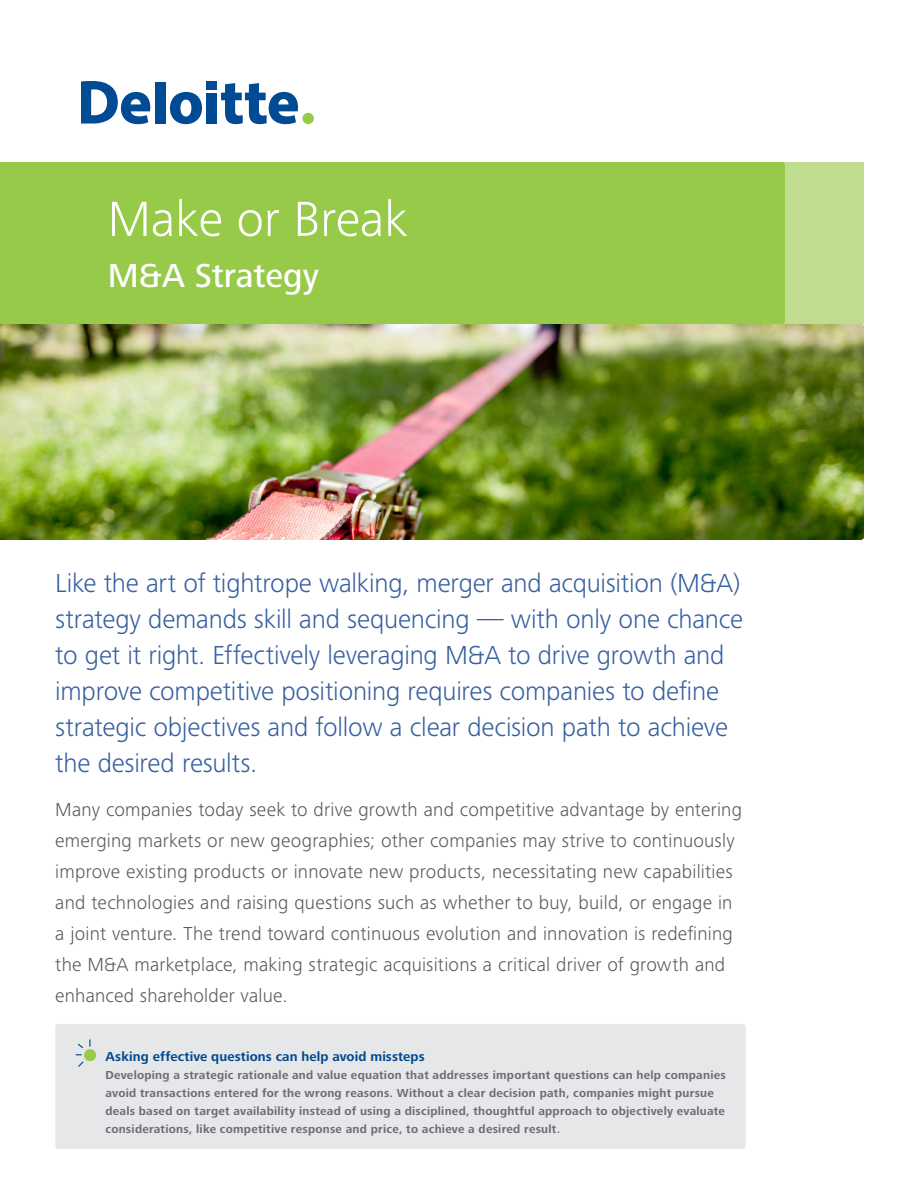
<style>
.page{position:relative;width:918px;height:1188px;background:#fff}
.page>*{position:absolute;margin:0;border:0;box-sizing:border-box;transform-origin:0 0}
.t1{font:300 51px "Frutiger Next Pro";color:#fff}
.subtitle{font:500 34.5px "Frutiger Next Pro";color:#fff}
.intro_paragraph{font:300 27px/36px "Frutiger Next Pro";letter-spacing:-.01em;color:#365fa0}
.body_copy_front_page{font:300 19.5px/30.9px "Frutiger Next Pro";letter-spacing:.01em;color:#57585a}
.subhead{font:700 13.5px "Frutiger Next Pro";letter-spacing:.005em;color:#014990}
.sidebar_body{font:700 12px/18px "Frutiger Next Pro";letter-spacing:.02em;color:#6c6d70}
</style>
<div class="page">
<div style="left:155px;top:82px;width:10px;height:41px;background:#014a94"></div>
<svg style="left:170px;top:92px;width:32px;height:32px"></svg>
<div style="left:207px;top:93px;width:10px;height:30px;background:#014a94"></div>
<div style="left:207px;top:82px;width:10px;height:8px;background:#014a94"></div>
<svg style="left:221px;top:83px;width:77px;height:41px"></svg>
<div style="left:302px;top:113px;width:12px;height:11px;background:#97ca49;border-radius:50%"></div>
<svg style="left:81px;top:81px;width:69px;height:43px"></svg>
<img style="left:0;top:324px;width:864px;height:216px">
<div style="left:0;top:162px;width:785px;height:162px;background:#97ca49"></div>
<div style="left:785px;top:162px;width:79px;height:162px;background:#bfdc90"></div>
<div style="left:55px;top:1024px;width:691px;height:125px;background:#e6e7e9;border-radius:4px"></div>
<div style="left:84px;top:1049px;width:12px;height:12px;background:#97ca49;border-radius:50%"></div>
<svg style="left:76px;top:1039px;width:15px;height:28px"></svg>
<p class="t1" style="left:108px;top:190px;width:302px">Make or Break</p>
<p class="subtitle" style="left:108px;top:256px;width:212px">M&amp;A Strategy</p>
<p class="intro_paragraph" style="left:55px;top:565px;width:689px">Like the art of tightrope walking, merger and acquisition (M&amp;A) strategy demands skill and sequencing — with only one chance to get it right. Effectively leveraging M&amp;A to drive growth and improve competitive positioning requires companies to define strategic objectives and follow a clear decision path to achieve the desired results.</p>
<p class="body_copy_front_page" style="left:55px;top:794px;width:688px">Many companies today seek to drive growth and competitive advantage by entering emerging markets or new geographies; other companies may strive to continuously improve existing products or innovate new products, necessitating new capabilities and technologies and raising questions such as whether to buy, build, or engage in a joint venture. The trend toward continuous evolution and innovation is redefining the M&amp;A marketplace, making strategic acquisitions a critical driver of growth and enhanced shareholder value.</p>
<p class="subhead" style="left:105px;top:1048px;width:321px">Asking effective questions can help avoid missteps</p>
<p class="sidebar_body" style="left:105px;top:1066px;width:622px">Developing a strategic rationale and value equation that addresses important questions can help companies avoid transactions entered for the wrong reasons. Without a clear decision path, companies might pursue deals based on target availability instead of using a disciplined, thoughtful approach to objectively evaluate considerations, like competitive response and price, to achieve a desired result.</p>
</div>
